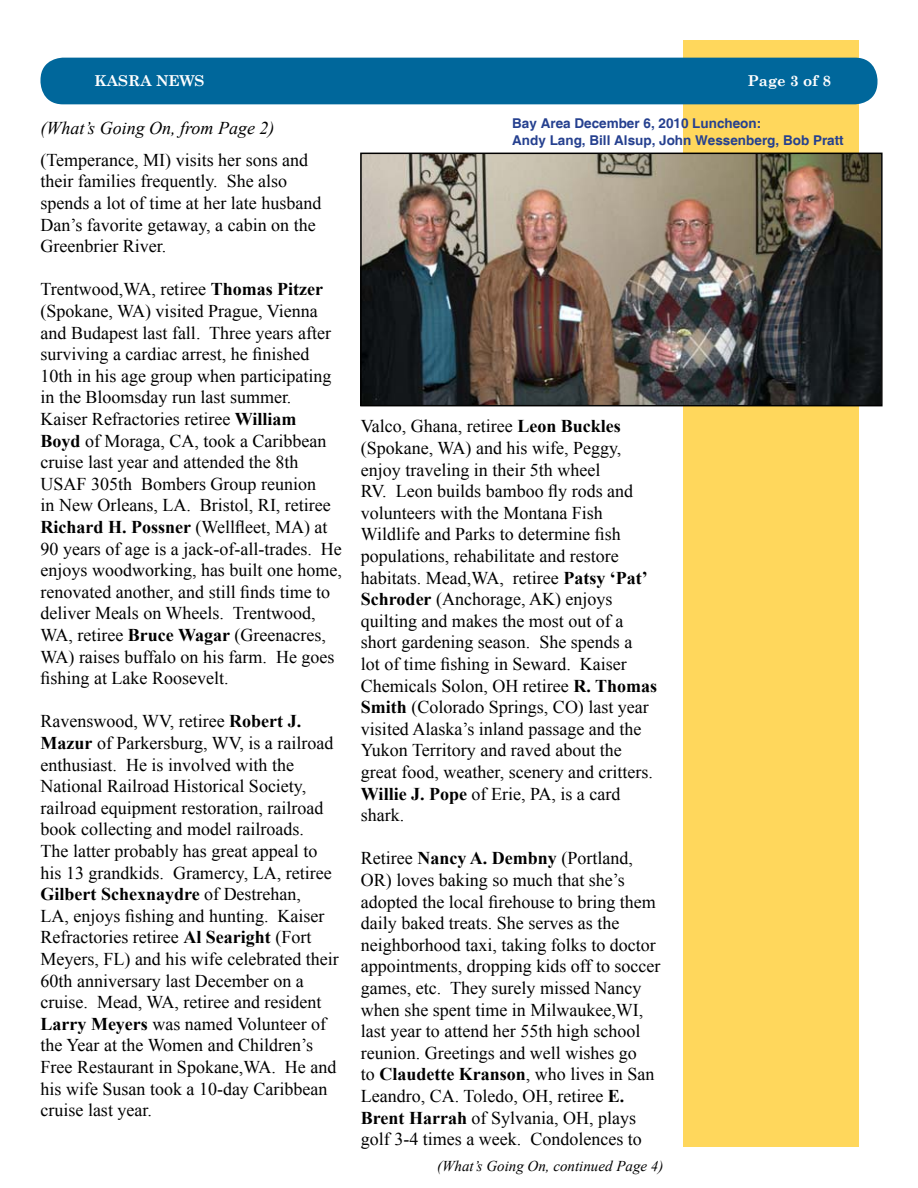
<style>
.page{position:relative;width:918px;height:1188px;background:#fff}
.page>*{position:absolute;margin:0;border:0;box-sizing:border-box;transform-origin:0 0}
.t1{font:18px/21.6px "Times New Roman";color:#000}
.t2{font:italic 18px "Times New Roman";color:#000}
.t3{font:italic 15px "Times New Roman";color:#000}
.t4{font:700 15px "Century Schoolbook";color:#fff}
.t5{font:700 13.5px/16.2px "Helvetica";color:#25408f}
.s1{font-weight:700}
</style>
<div class="page">
<div style="left:684px;top:40px;width:175px;height:1108px;background:#ffd75c"></div>
<div style="left:40px;top:58px;width:838px;height:46px;background:#00679b;border-radius:22px"></div>
<img style="left:363px;top:156px;width:517px;height:247px">
<div style="left:360px;top:153px;width:523px;height:253px;border:2px solid #000"></div>
<p class="t4" style="left:94px;top:69px;width:112px">KASRA NEWS</p>
<p class="t4" style="left:748px;top:69px;width:85px">Page 3 of 8</p>
<p class="t2" style="left:41px;top:116px;width:235px">(What’s Going On, from Page 2)</p>
<p class="t5" style="left:512px;top:116px;width:333px">Bay Area December 6, 2010 Luncheon:<br>Andy Lang, Bill Alsup, John Wessenberg, Bob Pratt</p>
<p class="t1" style="left:40px;top:149px;width:282px">(Temperance, MI) visits her sons and their families frequently. She also spends a lot of time at her late husband Dan’s favorite getaway, a cabin on the Greenbrier River.</p>
<p class="t1" style="left:40px;top:278px;width:303px">Trentwood,WA, retiree <span class="s1">Thomas Pitzer </span>(Spokane, WA) visited Prague, Vienna and Budapest last fall. Three years after surviving a cardiac arrest, he finished 10th in his age group when participating in the Bloomsday run last summer.<br>Kaiser Refractories retiree <span class="s1">William<br>Boyd</span> of Moraga, CA, took a Caribbean cruise last year and attended the 8th USAF 305th Bombers Group reunion<br>in New Orleans, LA. Bristol, RI, retiree <span class="s1">Richard H. Possner</span> (Wellfleet, MA) at 90 years of age is a jack-of-all-trades. He enjoys woodworking, has built one home, renovated another, and still finds time to deliver Meals on Wheels. Trentwood, WA, retiree <span class="s1">Bruce Wagar</span> (Greenacres, WA) raises buffalo on his farm. He goes fishing at Lake Roosevelt.</p>
<p class="t1" style="left:41px;top:710px;width:300px">Ravenswood, WV, retiree <span class="s1">Robert J.<br>Mazur</span> of Parkersburg, WV, is a railroad enthusiast. He is involved with the National Railroad Historical Society, railroad equipment restoration, railroad book collecting and model railroads.<br>The latter probably has great appeal to his 13 grandkids. Gramercy, LA, retiree <span class="s1">Gilbert Schexnaydre</span> of Destrehan,<br>LA, enjoys fishing and hunting. Kaiser Refractories retiree <span class="s1">Al Searight</span> (Fort Meyers, FL) and his wife celebrated their 60th anniversary last December on a cruise. Mead, WA, retiree and resident <span class="s1">Larry Meyers</span> was named Volunteer of the Year at the Women and Children’s Free Restaurant in Spokane,WA. He and his wife Susan took a 10-day Caribbean cruise last year.</p>
<p class="t1" style="left:361px;top:415px;width:298px">Valco, Ghana, retiree <span class="s1">Leon Buckles </span>(Spokane, WA) and his wife, Peggy, enjoy traveling in their 5th wheel<br>RV. Leon builds bamboo fly rods and volunteers with the Montana Fish Wildlife and Parks to determine fish populations, rehabilitate and restore habitats. Mead,WA, retiree <span class="s1">Patsy ‘Pat’ Schroder</span> (Anchorage, AK) enjoys quilting and makes the most out of a short gardening season. She spends a<br>lot of time fishing in Seward. Kaiser Chemicals Solon, OH retiree <span class="s1">R. Thomas Smith</span> (Colorado Springs, CO) last year visited Alaska’s inland passage and the Yukon Territory and raved about the great food, weather, scenery and critters.<br><span class="s1">Willie J. Pope</span> of Erie, PA, is a card shark.</p>
<p class="t1" style="left:361px;top:847px;width:301px">Retiree <span class="s1">Nancy A. Dembny</span> (Portland, OR) loves baking so much that she’s adopted the local firehouse to bring them daily baked treats. She serves as the neighborhood taxi, taking folks to doctor appointments, dropping kids off to soccer games, etc. They surely missed Nancy when she spent time in Milwaukee,WI, last year to attend her 55th high school reunion. Greetings and well wishes go<br>to <span class="s1">Claudette Kranson</span>, who lives in San Leandro, CA. Toledo, OH, retiree <span class="s1">E.<br>Brent Harrah</span> of Sylvania, OH, plays golf 3-4 times a week. Condolences to</p>
<p class="t3" style="left:437px;top:1156px;width:228px">(What’s Going On, continued Page 4)</p>
</div>
